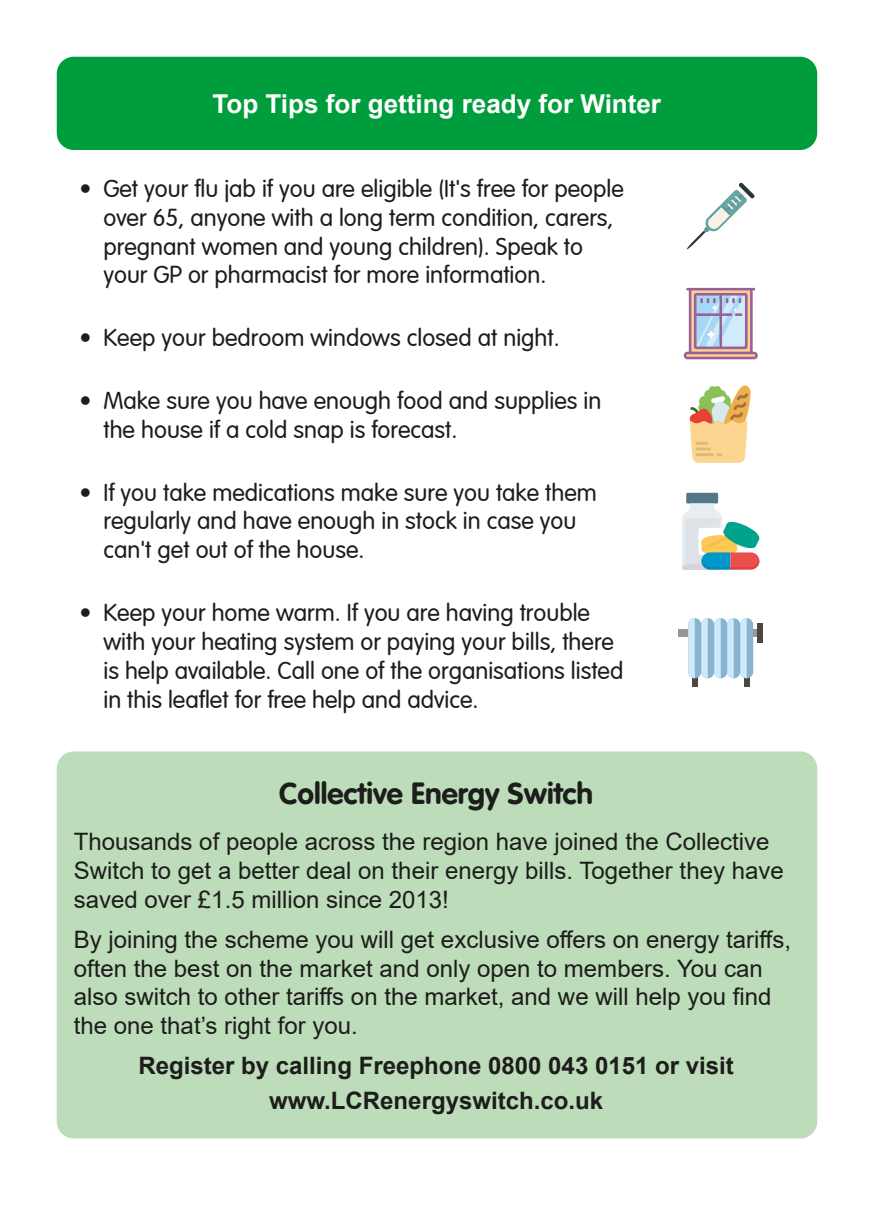
<style>
.page{position:relative;width:874px;height:1225px;background:#fff}
.page>*{position:absolute;margin:0;border:0;box-sizing:border-box;transform-origin:0 0}
.t1{font:30px "VAG Rounded Bold";color:#1d1d1b}
.t2{font:700 26px "Arial";color:#fff}
.t3{font:300 24px/28.8px "VAG Rounded";color:#1d1d1b}
.t4{font:24px/28.8px "Arial";color:#1d1d1b}
.t5{font:700 24px "Arial";color:#1d1d1b}
</style>
<div class="page">
<div style="left:57px;top:57px;width:759px;height:93px;background:#009d3d;border-radius:17px"></div>
<div style="left:57px;top:751px;width:759px;height:387px;background:#bddcba;border-radius:17px"></div>
<div style="left:685px;top:493px;width:32px;height:10px;background:#54778a;border-radius:2px"></div>
<svg style="left:682px;top:503px;width:77px;height:67px"></svg>
<svg style="left:689px;top:386px;width:61px;height:77px"></svg>
<svg style="left:687px;top:183px;width:67px;height:66px"></svg>
<div style="left:678px;top:628px;width:82px;height:8px;background:#999694"></div>
<div style="left:691px;top:660px;width:6px;height:26px;background:#4a4745"></div>
<div style="left:743px;top:660px;width:6px;height:26px;background:#4a4745"></div>
<div style="left:757px;top:622px;width:5px;height:20px;background:#4a4745"></div>
<svg style="left:688px;top:618px;width:64px;height:60px;background:#aed0e6"></svg>
<svg style="left:683px;top:288px;width:74px;height:71px;background:#c2b9cb"></svg>
<p class="t2" style="left:212px;top:85px;width:450px">Top Tips for getting ready for Winter</p>
<p class="t3" style="left:103px;top:175px;width:521px;text-indent:-24px">¥ Get your flu jab if you are eligible (It's free for people over 65, anyone with a long term condition, carers, pregnant women and young children). Speak to your GP or pharmacist for more information.</p>
<p class="t3" style="left:79px;top:324px;width:481px">¥ Keep your bedroom windows closed at night.</p>
<p class="t3" style="left:103px;top:387px;width:499px;text-indent:-24px">¥ Make sure you have enough food and supplies in the house if a cold snap is forecast.</p>
<p class="t3" style="left:103px;top:479px;width:494px;text-indent:-24px">¥ If you take medications make sure you take them regularly and have enough in stock in case you can't get out of the house.</p>
<p class="t3" style="left:103px;top:599px;width:521px;text-indent:-24px">¥ Keep your home warm. If you are having trouble with your heating system or paying your bills, there is help available. Call one of the organisations listed in this leaflet for free help and advice.</p>
<p class="t1" style="left:279px;top:776px;width:315px">Collective Energy Switch</p>
<p class="t4" style="left:74px;top:827px;width:711px">Thousands of people across the region have joined the Collective<br>Switch to get a better deal on their energy bills. Together they have saved over £1.5 million since 2013!</p>
<p class="t4" style="left:74px;top:924px;width:718px">By joining the scheme you will get exclusive offers on energy tariffs, often the best on the market and only open to members. You can also switch to other tariffs on the market, and we will help you find the one that’s right for you.</p>
<p class="t5" style="left:138px;top:1049px;width:596px">Register by calling Freephone 0800 043 0151 or visit</p>
<p class="t5" style="left:269px;top:1083px;width:335px">www.LCRenergyswitch.co.uk</p>
</div>
